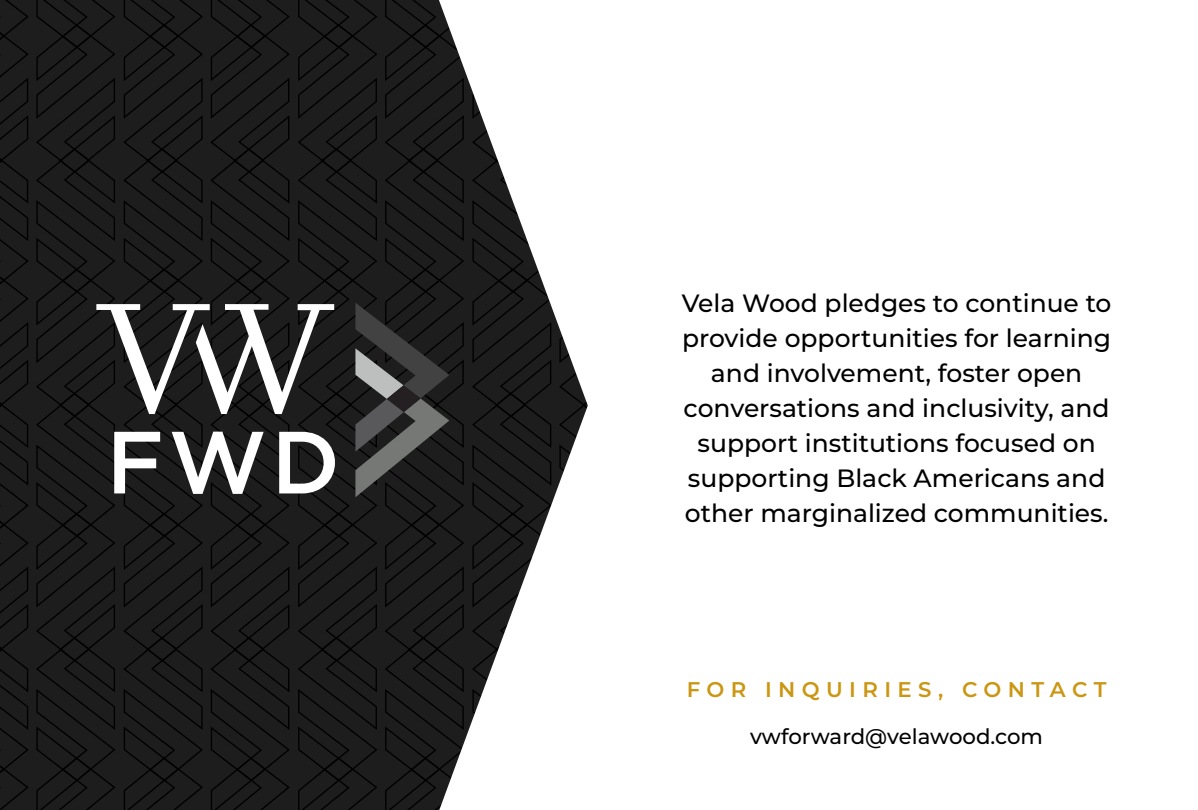
<style>
.page{position:relative;width:1198px;height:810px;background:#fff}
.page>*{position:absolute;margin:0;border:0;box-sizing:border-box;transform-origin:0 0}
.t1{font:500 25px/35px "Montserrat";color:#000;text-align:center}
.t2{font:500 21.25px "Montserrat";color:#000}
.t3{font:600 21.25px "Montserrat";letter-spacing:.3em;color:#cb9612}
</style>
<div class="page">
<svg style="left:465px;top:71px;width:123px;height:669px"></svg>
<svg style="left:0;top:0;width:465px;height:810px;background:#242424"></svg>
<p class="t1" style="left:682px;top:285px;width:431px">Vela Wood pledges to continue to provide opportunities for learning and involvement, foster open conversations and inclusivity, and support institutions focused on supporting Black Americans and other marginalized communities.</p>
<p class="t3" style="left:687px;top:674px;width:421px">FOR INQUIRIES, CONTACT</p>
<p class="t2" style="left:750px;top:721px;width:294px">vwforward@velawood.com</p>
</div>
